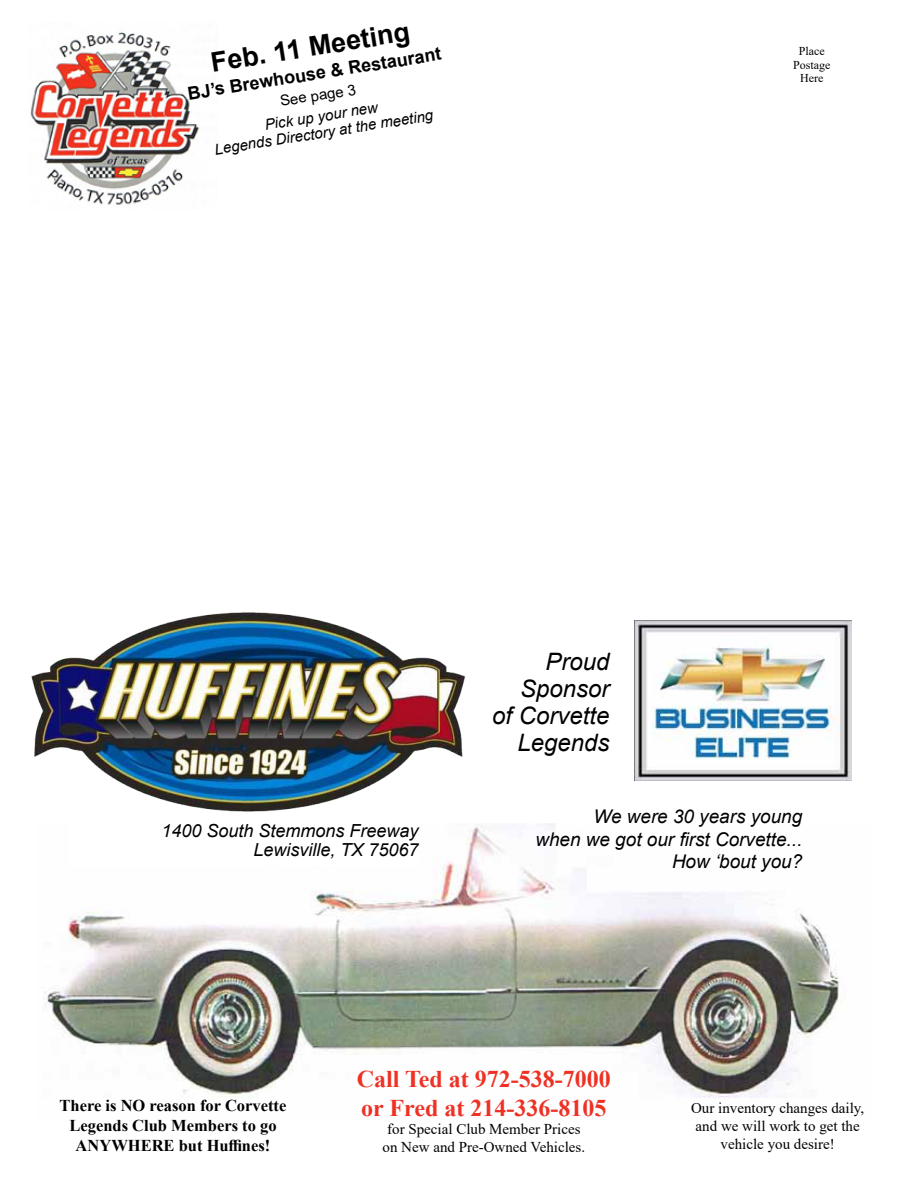
<style>
.page{position:relative;width:918px;height:1188px;background:#fff}
.page>*{position:absolute;margin:0;border:0;box-sizing:border-box;transform-origin:0 0}
.t1{font:700 27px "Arial";color:#000}
.t2{font:700 24px/28.8px "Times New Roman";color:#ee3124}
.t3{font:italic 24px/27px "Arial";color:#000;text-align:right}
.t4{font:italic 18.9px/22.6px "Arial";color:#000;text-align:right}
.t5{font:italic 18px/19.5px "Arial";color:#000;text-align:right}
.t6{font:700 18px "Arial";color:#000}
.t7{font:700 16.5px/19.8px "Times New Roman";color:#000;text-align:center}
.t8{font:15px/18px "Times New Roman";color:#000;text-align:center}
.t9{font:italic 15px/16.5px "Arial";color:#000;text-align:center}
.t10{font:15px "Arial";color:#000}
.t11{font:12px/13.5px "Times New Roman";color:#000;text-align:center}
</style>
<div class="page">
<img style="left:44px;top:824px;width:801px;height:274px">
<div style="left:69px;top:824px;width:349px;height:43px;background:#fff"></div>
<img style="left:634px;top:620px;width:218px;height:161px">
<img style="left:32px;top:612px;width:433px;height:200px">
<img style="left:30px;top:32px;width:170px;height:174px">
<h1 class="t1" style="left:208px;top:43px;width:203px;rotate:-9deg">Feb. 11 Meeting</h1>
<p class="t6" style="left:186px;top:81px;width:258px;rotate:-9deg">BJ’s Brewhouse &amp; Restaurant</p>
<p class="t10" style="left:279px;top:91px;width:78px;rotate:-9deg">See page 3</p>
<p class="t9" style="left:211px;top:125px;width:222px;rotate:-9deg">Pick up your new<br>Legends Directory at the meeting</p>
<p class="t11" style="left:793px;top:44px;width:39px">Place<br>Postage<br>Here</p>
<p class="t5" style="left:161px;top:821px;width:259px">1400 South Stemmons Freeway<br>Lewisville, TX 75067</p>
<h2 class="t3" style="left:492px;top:649px;width:119px">Proud<br>Sponsor<br>of Corvette<br>Legends</h2>
<p class="t4" style="left:535px;top:805px;width:268px">We were 30 years young<br>when we got our first Corvette...<br>How ‘bout you?</p>
<p class="t7" style="left:60px;top:1095px;width:228px">There is NO reason for Corvette<br>Legends Club Members to go<br>ANYWHERE but Huffines!</p>
<h2 class="t2" style="left:357px;top:1064px;width:256px">Call Ted at 972-538-7000 or Fred at 214-336-8105</h2>
<p class="t8" style="left:383px;top:1120px;width:204px">for Special Club Member Prices on New and Pre-Owned Vehicles.</p>
<p class="t8" style="left:691px;top:1098px;width:175px">Our inventory changes daily, and we will work to get the vehicle you desire!</p>
</div>
